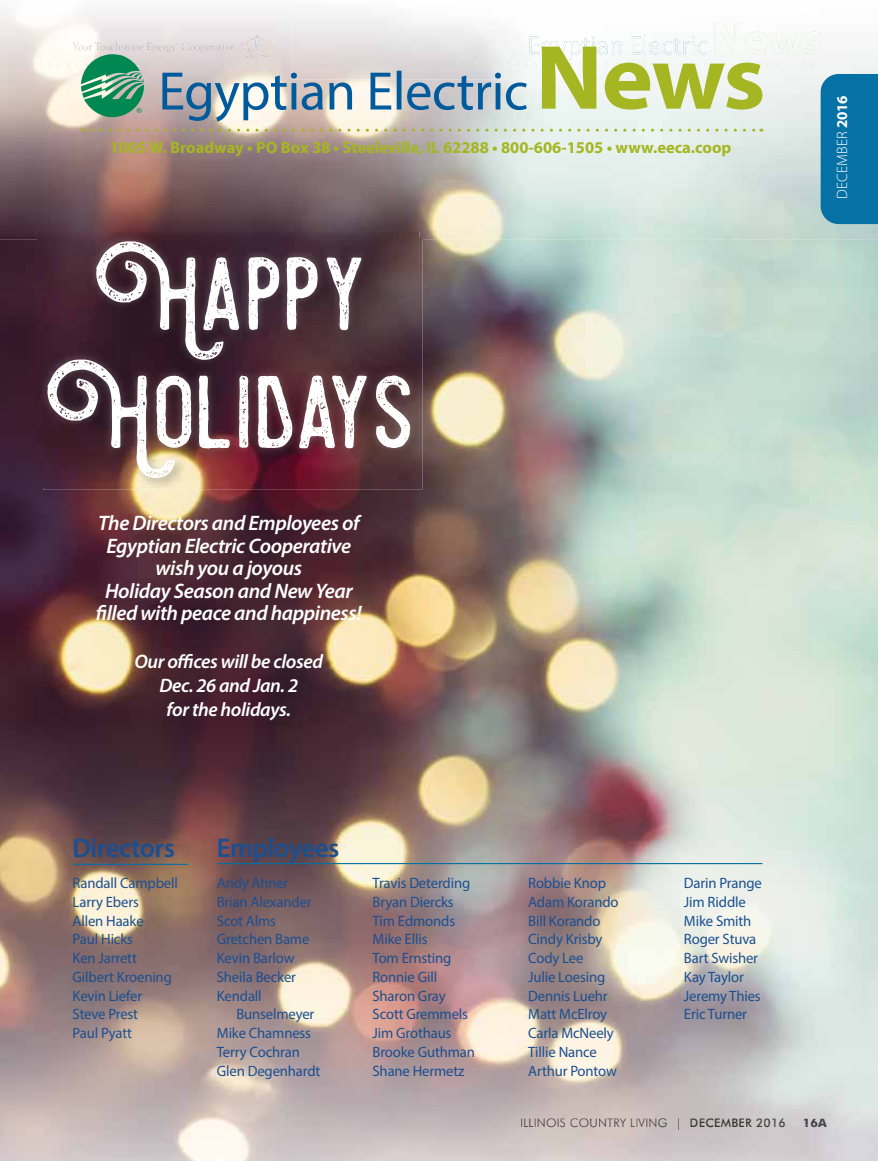
<style>
.page{position:relative;width:878px;height:1161px;background:#fff}
.page>*{position:absolute;margin:0;border:0;box-sizing:border-box;transform-origin:0 0}
.t1{font:600 27px "Myriad Pro";letter-spacing:-.02em;color:#1b4f90}
.t2{font:italic 600 21px/22.5px "Myriad Pro";letter-spacing:-.02em;color:#fff;text-align:center}
.t3{font:italic 600 19.5px/24px "Myriad Pro";letter-spacing:-.02em;color:#fff;text-align:center}
.t4{font:700 16.5px "Myriad Pro";color:#a6b622}
.t5{font:15px/18.8px "Myriad Pro";letter-spacing:-.01em;color:#1b4f90}
.t6{font:300 15px "Myriad Pro";letter-spacing:.01em;color:#fff}
.t7{font:300 12px "Futura BT";letter-spacing:.02em;color:#342f30}
.t8{font:500 12px "Futura BT";letter-spacing:.02em;color:#373335}
.t9{font:700 12px "Futura BT";color:#231f20}
.s1{font-weight:700}
.s2{color:#373132}
.s3{color:#393433}
.s4{color:#3b3736}
.s5{color:#3a3635}
.s6{color:#3e3837}
.s7{color:#3e3737}
.s8{color:#3e3838}
.s9{color:#3a3536}
.s10{color:#363234}
.s11{color:#332f31}
.s12{color:#393738}
.s13{color:#3c3b3c}
.s14{color:#424243}
</style>
<div class="page">
<img style="left:0;top:239px;width:51px;height:922px">
<img style="left:413px;top:239px;width:465px;height:922px">
<img style="left:51px;top:490px;width:362px;height:671px">
<img style="left:521px;top:1119px;width:146px;height:9px">
<svg style="left:678px;top:1118px;width:1px;height:12px"></svg>
<img style="left:681px;top:1118px;width:104px;height:10px">
<img style="left:799px;top:1119px;width:27px;height:9px">
<img style="left:0;top:12px;width:309px;height:227px">
<img style="left:309px;top:224px;width:259px;height:15px">
<img style="left:292px;top:12px;width:122px;height:12px">
<hr style="left:73px;top:864px;width:115px;height:1px;background:#0571a5">
<hr style="left:217px;top:863px;width:545px;height:1px;background:#0571a5">
<svg style="left:0;top:24px;width:878px;height:200px;background:#b7bcb7"></svg>
<img style="left:38px;top:232px;width:381px;height:255px">
<img style="left:44px;top:238px;width:375px;height:1px">
<svg style="left:96px;top:241px;width:265px;height:119px"></svg>
<svg style="left:47px;top:360px;width:363px;height:118px"></svg>
<p class="t4" style="left:110px;top:138px;width:623px">1005 W. Broadway • PO Box 38 • Steeleville, IL 62288 • 800-606-1505 • www.eeca.coop</p>
<p class="t6" style="left:833px;top:199px;width:105px;rotate:-90deg">DECEMBER <span class="s1">2016</span></p>
<h2 class="t2" style="left:96px;top:514px;width:267px">The Directors and Employees of<br>Egyptian Electric Cooperative wish you a joyous<br>Holiday Season and New Year filled with peace and happiness!</h2>
<h3 class="t3" style="left:135px;top:652px;width:190px">Our offices will be closed<br>Dec. 26 and Jan. 2<br>for the holidays.</h3>
<h1 class="t1" style="left:73px;top:832px;width:104px">Directors</h1>
<p class="t5" style="left:73px;top:875px;width:107px">Randall Campbell<br>Larry Ebers<br>Allen Haake<br>Paul Hicks<br>Ken Jarrett<br>Gilbert Kroening<br>Kevin Liefer<br>Steve Prest<br>Paul Pyatt</p>
<h1 class="t1" style="left:217px;top:832px;width:124px">Employees</h1>
<p class="t5" style="left:217px;top:875px;width:96px">Andy Ahner<br>Brian Alexander<br>Scot Alms<br>Gretchen Bame<br>Kevin Barlow<br>Sheila Becker<br>Kendall</p>
<p class="t5" style="left:217px;top:1006px;width:105px;text-indent:20px">Bunselmeyer<br>Mike Chamness<br>Terry Cochran<br>Glen Degenhardt</p>
<p class="t5" style="left:372px;top:875px;width:104px">Travis Deterding<br>Bryan Diercks<br>Tim Edmonds<br>Mike Ellis<br>Tom Ernsting<br>Ronnie Gill<br>Sharon Gray<br>Scott Gremmels<br>Jim Grothaus<br>Brooke Guthman<br>Shane Hermetz</p>
<p class="t5" style="left:528px;top:875px;width:92px">Robbie Knop<br>Adam Korando<br>Bill Korando<br>Cindy Krisby<br>Cody Lee<br>Julie Loesing<br>Dennis Luehr<br>Matt McElroy<br>Carla McNeely<br>Tillie Nance<br>Arthur Pontow</p>
<p class="t5" style="left:684px;top:875px;width:79px">Darin Prange<br>Jim Riddle<br>Mike Smith<br>Roger Stuva<br>Bart Swisher<br>Kay Taylor<br>Jeremy Thies<br>Eric Turner</p>
<p class="t7" style="left:520px;top:1116px;width:163px">ILL<span class="s2">IN</span><span class="s3">O</span><span class="s4">IS</span> <span class="s5">COU</span><span class="s6">NTR</span><span class="s7">Y L</span><span class="s8">IVI</span><span class="s9">NG</span> <span class="s10">|</span></p>
<p class="t8" style="left:689px;top:1116px;width:98px"><span class="s11">D</span>ECE<span class="s12">MBE</span><span class="s13">R 2</span><span class="s14">016</span></p>
<p class="t9" style="left:803px;top:1119px;width:25px">16A</p>
</div>
